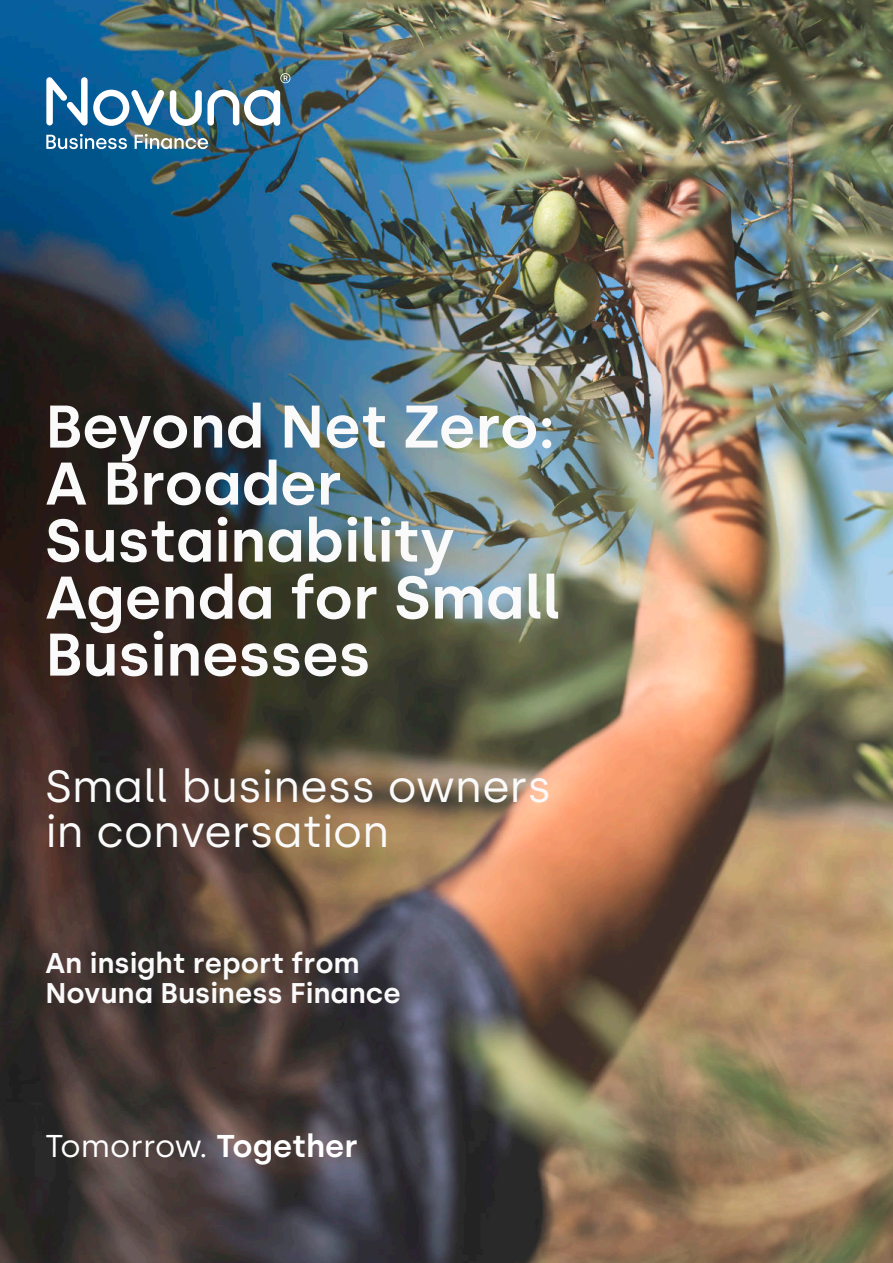
<style>
.page{position:relative;width:893px;height:1263px;background:#fff}
.page>*{position:absolute;margin:0;border:0;box-sizing:border-box;transform-origin:0 0}
.t1{font:600 60px/57px "Silka";color:#fafafa}
.t2{font:45px/45px "Silka";color:#fafafa}
.t3{font:31.5px "Silka";color:#fff}
.t4{font:600 28.5px/30px "Silka";color:#fafafa}
.s1{font-weight:600}
</style>
<div class="page">
<img style="left:0;top:0;width:893px;height:1263px">
<img style="left:46px;top:73px;width:244px;height:53px">
<svg style="left:46px;top:134px;width:81px;height:15px"></svg>
<svg style="left:135px;top:134px;width:73px;height:15px"></svg>
<p class="t1" style="left:45px;top:398px;width:517px">Beyond Net Zero:<br>A Broader<br>Sustainability<br>Agenda for Small<br>Businesses</p>
<p class="t2" style="left:45px;top:763px;width:507px">Small business owners in conversation</p>
<p class="t4" style="left:45px;top:948px;width:357px">An insight report from<br>Novuna Business Finance</p>
<p class="t3" style="left:45px;top:1127px;width:314px">Tomorrow. <span class="s1">Together</span></p>
</div>
